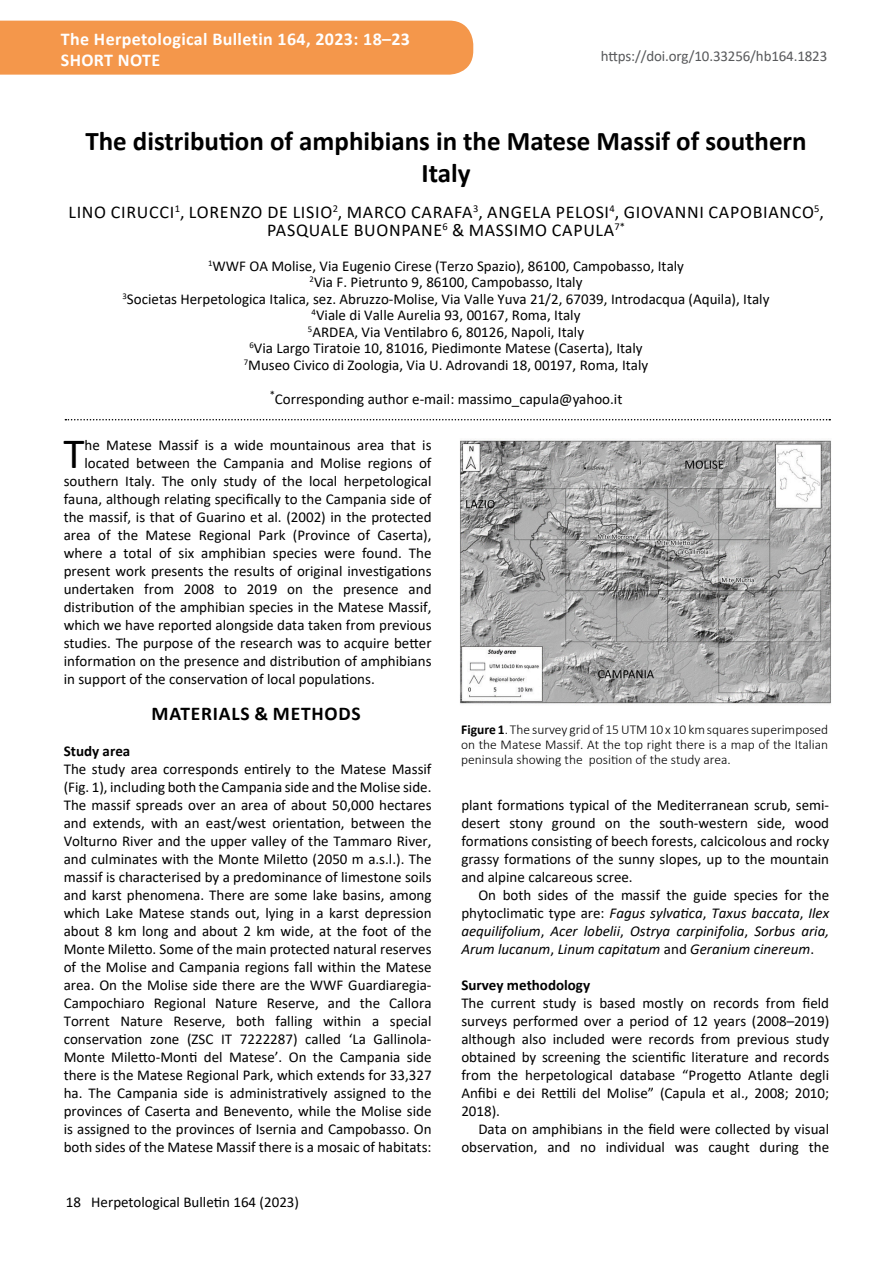
<style>
.page{position:relative;width:893px;height:1263px;background:#fff}
.page>*{position:absolute;margin:0;border:0;box-sizing:border-box;transform-origin:0 0}
.t1{font:43.35px "Calibri";color:#000}
.t2{font:700 27px/32.4px "Calibri";color:#000;text-align:center}
.t3{font:700 19.5px "Calibri";letter-spacing:.04em;color:#000}
.t4{font:18px "Calibri";letter-spacing:.04em;color:#000}
.t5{font:700 18px "Calibri";letter-spacing:.02em;color:#fff}
.t6{font:15px/18px "Calibri";color:#000;text-align:justify}
.t7{font:italic 15px/18px "Calibri";color:#000;text-align:justify}
.t8{font:15px "Calibri";letter-spacing:-.01em;color:#58595b}
.t9{font:700 15px "Calibri";color:#000}
.t10{font:300 13.5px/15px "Calibri";color:#000;text-align:justify}
.t11{font:10.5px "Calibri";color:#000}
.s1{font-size:18px}
.s2{font-weight:700}
.s3{font-style:normal}
</style>
<div class="page">
<div style="left:0;top:21px;width:473px;height:54px;background:#f4974b"></div>
<svg style="left:65px;top:419px;width:765px;height:1px"></svg>
<img style="left:460px;top:440px;width:372px;height:264px">
<p class="t5" style="left:61px;top:26px;width:351px">The Herpetological Bulletin 164, 2023: 18–23</p>
<p class="t5" style="left:61px;top:48px;width:101px">SHORT NOTE</p>
<p class="t8" style="left:601px;top:46px;width:228px">https://doi.org/10.33256/hb164.1823</p>
<h2 class="t2" style="left:85px;top:124px;width:723px">The distribution of amphibians in the Matese Massif of southern<br>Italy</h2>
<p class="t4" style="left:68px;top:200px;width:19px">Lino</p>
<p class="t4" style="left:111px;top:200px;width:130px">Cirucci <sup>1</sup>, Lorenzo</p>
<p class="t4" style="left:267px;top:200px;width:42px">De Lisio</p>
<p class="t4" style="left:333px;top:200px;width:42px"><sup>2</sup>, Marco</p>
<p class="t4" style="left:411px;top:200px;width:22px">Carafa</p>
<p class="t4" style="left:473px;top:200px;width:111px"><sup>3</sup>, Angela Pelosi</p>
<p class="t4" style="left:610px;top:200px;width:37px"><sup>4</sup>, Giovanni</p>
<p class="t4" style="left:709px;top:200px;width:22px">Capobianco</p>
<p class="t11" style="left:814px;top:201px;width:11px">5<span class="s1">,</span></p>
<p class="t4" style="left:267px;top:218px;width:121px">Pasquale Buonpan</p>
<p class="t4" style="left:433px;top:218px;width:63px">e<sup>6</sup> &amp; Massimo</p>
<p class="t4" style="left:552px;top:218px;width:75px">Cap ula<sup>7*</sup></p>
<p class="t6" style="left:123px;top:257px;width:648px;line-height:16.5px;text-align:center"><sup>1</sup>WWF OA Molise, Via Eugenio Cirese (Terzo Spazio), 86100, Campobasso, Italy<br><sup>2</sup>Via F. Pietrunto 9, 86100, Campobasso, Italy<br><sup>3</sup>Societas Herpetologica Italica, sez. Abruzzo-Molise, Via Valle Yuva 21/2, 67039, Introdacqua (Aquila), Italy <sup>4</sup>Viale di Valle Aurelia 93, 00167, Roma, Italy<br><sup>5</sup>ARDEA, Via Ventilabro 6, 80126, Napoli, Italy<br><sup>6</sup>Via Largo Tiratoie 10, 81016, Piedimonte Matese (Caserta), Italy<br><sup>7</sup>Museo Civico di Zoologia, Via U . Adrovandi 18, 00197, Roma, Italy</p>
<p class="t6" style="left:270px;top:390px;width:354px"><sup>*</sup>Corresponding author e-mail: massimo_capula@yahoo.it</p>
<h1 class="t1" style="left:63px;top:424px;width:23px">T</h1>
<p class="t6" style="left:85px;top:436px;width:349px">he Matese Massif is a wide mountainous area that is</p>
<p class="t6" style="left:85px;top:454px;width:349px">located between the Campania and Molise regions of</p>
<p class="t6" style="left:64px;top:472px;width:369px">southern Italy. The only study of the local herpetological</p>
<p class="t6" style="left:64px;top:490px;width:369px">fauna, although relating specifically to the Campania side of</p>
<p class="t6" style="left:64px;top:508px;width:369px">the massif, is that of Guarino et al. (2002) in the protected</p>
<p class="t6" style="left:64px;top:526px;width:369px">area of the Matese Regional Park (Province of Caserta),</p>
<p class="t6" style="left:64px;top:544px;width:369px">where a total of six amphibian species were found. The</p>
<p class="t6" style="left:64px;top:562px;width:369px">present work presents the results of original investigations</p>
<p class="t6" style="left:64px;top:580px;width:369px">undertaken from 2008 to 2019 on the presence and</p>
<p class="t6" style="left:64px;top:598px;width:369px">distribution of the amphibian species in the Matese Massif,</p>
<p class="t6" style="left:64px;top:616px;width:369px">which we have reported alongside data taken from previous</p>
<p class="t6" style="left:64px;top:634px;width:369px">studies. The purpose of the research was to acquire better</p>
<p class="t6" style="left:64px;top:652px;width:369px">information on the presence and distribution of amphibians</p>
<p class="t6" style="left:64px;top:670px;width:313px">in support of the conservation of local populations.</p>
<h3 class="t3" style="left:152px;top:700px;width:211px">MATERIALS &amp; METHODS</h3>
<p class="t9" style="left:64px;top:740px;width:68px">Study area</p>
<p class="t6" style="left:64px;top:760px;width:369px">The study area corresponds entirely to the Matese Massif (Fig. 1), including both the Campania side and the Molise side.<br>The massif spreads over an area of about 50,000 hectares and extends, with an east/west orientation, between the Volturno River and the upper valley of the Tammaro River, and culminates with the Monte Miletto (2050 m a.s.l.). The massif is characterised by a predominance of limestone soils and karst phenomena. There are some lake basins, among which Lake Matese stands out, lying in a karst depression about 8 km long and about 2 km wide, at the foot of the Monte Miletto. Some of the main protected natural reserves of the Molise and Campania regions fall within the Matese area. On the Molise side there are the WWF Guardiaregia-Campochiaro Regional Nature Reserve, and the Callora Torrent Nature Reserve, both falling within a special conservation zone (ZSC IT 7222287) called ‘La Gallinola-Monte Miletto-Monti del Matese’. On the Campania side there is the Matese Regional Park, which extends for 33,327 ha. The Campania side is administratively assigned to the provinces of Caserta and Benevento, while the Molise side is assigned to the provinces of Isernia and Campobasso. On both sides of the Matese Massif there is a mosaic of habitats:</p>
<p class="t6" style="left:66px;top:1192px;width:235px">18 Herpetological Bulletin 164 (2023)</p>
<p class="t10" style="left:461px;top:722px;width:369px"><span class="s2">Figure 1</span>. The survey grid of 15 UTM 10 x 10 km squares superimposed on the Matese Massif. At the top right there is a map of the Italian peninsula showing the position of the study area.</p>
<p class="t6" style="left:461px;top:796px;width:369px">plant formations typical of the Mediterranean scrub, semi&shy;desert stony ground on the south-western side, wood formations consisting of beech forests, calcicolous and rocky grassy formations of the sunny slopes, up to the mountain and alpine calcareous scree.</p>
<p class="t7" style="left:461px;top:885px;width:369px;text-indent:17px"><span class="s3">On both sides of the massif the guide species for the phytoclimatic type are:</span> Fagus sylvatica<span class="s3">,</span> Taxus baccata<span class="s3">,</span> Ilex aequilifolium<span class="s3">,</span> Acer lobelii<span class="s3">,</span> Ostrya carpinifolia<span class="s3">,</span> Sorbus aria, Arum lucanum<span class="s3">,</span> Linum capitatum <span class="s3">and</span> Geranium cinereum<span class="s3">.</span></p>
<p class="t9" style="left:461px;top:974px;width:130px">Survey methodology</p>
<p class="t6" style="left:461px;top:994px;width:369px">The current study is based mostly on records from field surveys performed over a period of 12 years (2008–2019) although also included were records from previous study obtained by screening the scientific literature and records from the herpetological database “Progetto Atlante degli Anfibi e dei Rettili del Molise” (Capula et al., 2008; 2010; 2018).</p>
<p class="t6" style="left:461px;top:1120px;width:369px;text-align:right">Data on amphibians in the field were collected by visual observation, and no individual was caught during the</p>
</div>
